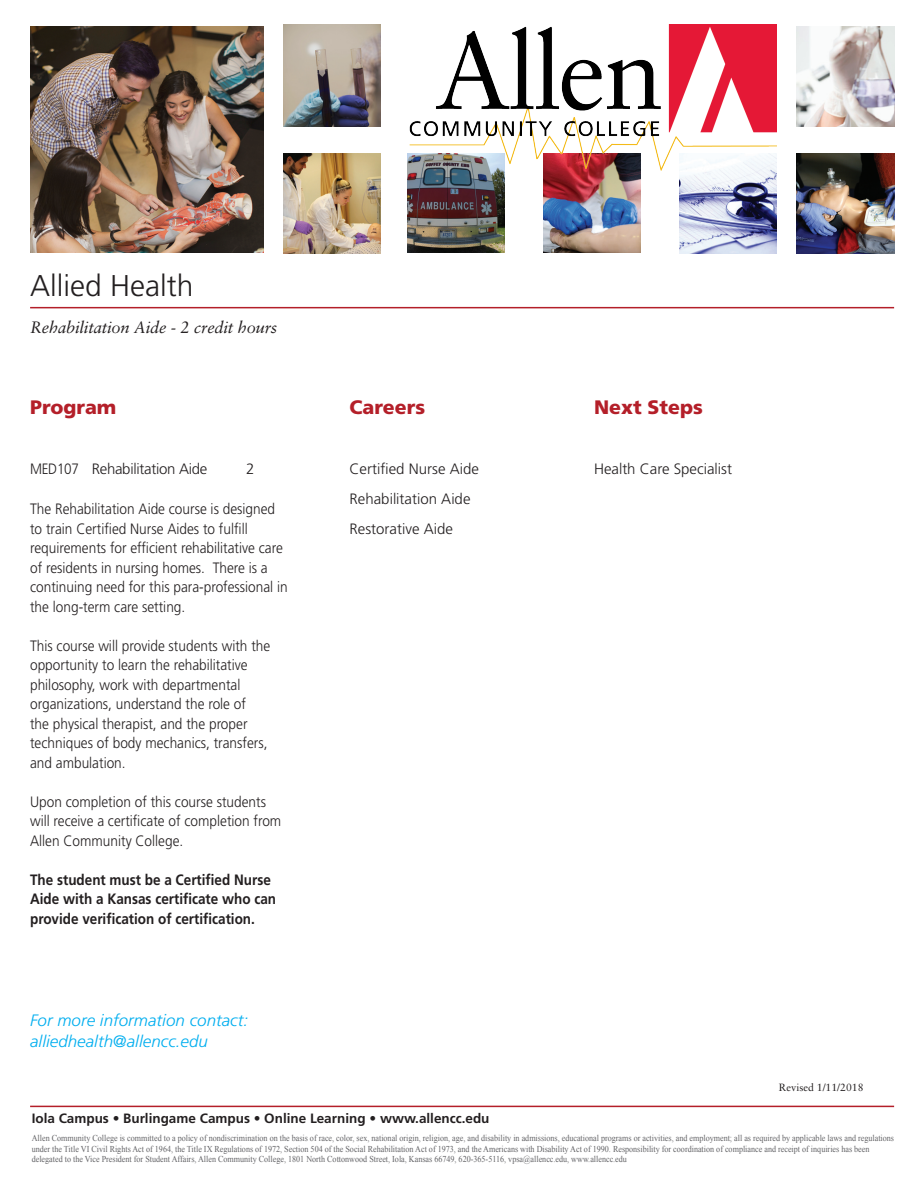
<style>
.page{position:relative;width:918px;height:1188px;background:#fff}
.page>*{position:absolute;margin:0;border:0;box-sizing:border-box;transform-origin:0 0}
.t1{font:300 30px "Frutiger LT Std";color:#231f20}
.t2{font:900 19.5px "Frutiger LT Std";color:#b41f29}
.t3{font:italic 300 16.5px/21px "Frutiger LT Std";color:#00aeef}
.t4{font:italic 16.5px "Sabon";letter-spacing:-.01em;color:#231f20}
.t5{font:300 15px/19.5px "Frutiger LT Std";color:#231f20;scale:.91 1}
.t6{font:700 15px/19.5px "Frutiger LT Std";color:#231f20;scale:.9 1}
.t7{font:300 15px/30px "Frutiger LT Std";color:#231f20}
.t8{font:300 15px "Frutiger LT Std";letter-spacing:-.02em;color:#231f20;scale:.9 1}
.t9{font:700 13.5px "Frutiger LT Std";color:#231f20}
.t10{font:10.5px "Sabon";color:#231f20}
.t11{font:9px/10.5px "Times New Roman";color:#636366;scale:.9 1}
</style>
<div class="page">
<hr style="left:30px;top:307px;width:864px;height:1px;background:#b41f29">
<hr style="left:30px;top:1106px;width:864px;height:1px;background:#b41f29">
<img style="left:30px;top:26px;width:233px;height:227px">
<img style="left:797px;top:26px;width:97px;height:100px">
<img style="left:797px;top:154px;width:97px;height:100px">
<img style="left:283px;top:25px;width:98px;height:101px">
<img style="left:679px;top:180px;width:98px;height:74px">
<img style="left:543px;top:180px;width:98px;height:73px">
<img style="left:408px;top:180px;width:97px;height:73px">
<img style="left:283px;top:154px;width:98px;height:100px">
<img style="left:407px;top:25px;width:370px;height:155px">
<h1 class="t1" style="left:30px;top:268px;width:165px">Allied Health</h1>
<h3 class="t4" style="left:30px;top:318px;width:249px">Rehabilitation Aide - 2 credit hours</h3>
<h2 class="t2" style="left:30px;top:395px;width:88px">Program</h2>
<h3 class="t8" style="left:30px;top:460px;width:198px">MED107 Rehabilitation Aide</h3>
<h3 class="t7" style="left:246px;top:454px;width:10px">2</h3>
<p class="t5" style="left:30px;top:499px;width:285px">The Rehabilitation Aide course is designed to train Certified Nurse Aides to fulfill requirements for efficient rehabilitative care of residents in nursing homes. There is a continuing need for this para-professional in the long-term care setting.</p>
<p class="t5" style="left:30px;top:636px;width:265px">This course will provide students with the opportunity to learn the rehabilitative philosophy, work with departmental organizations, understand the role of<br>the physical therapist, and the proper techniques of body mechanics, transfers, and ambulation.</p>
<h3 class="t5" style="left:30px;top:792px;width:278px">Upon completion of this course students will receive a certificate of completion from<br>Allen Community College.</h3>
<h3 class="t6" style="left:30px;top:870px;width:275px">The student must be a Certified Nurse<br>Aide with a Kansas certificate who can provide verification of certification.</h3>
<h3 class="t3" style="left:30px;top:1010px;width:220px">For more information contact: alliedhealth@allencc.edu</h3>
<h2 class="t2" style="left:350px;top:395px;width:77px">Careers</h2>
<h3 class="t7" style="left:350px;top:454px;width:131px">Certified Nurse Aide<br>Rehabilitation Aide<br>Restorative Aide</h3>
<h2 class="t2" style="left:594px;top:395px;width:110px">Next Steps</h2>
<h3 class="t7" style="left:594px;top:454px;width:140px">Health Care Specialist</h3>
<p class="t10" style="left:779px;top:1081px;width:86px">Revised 1/11/2018</p>
<h3 class="t9" style="left:32px;top:1110px;width:459px">Iola Campus • Burlingame Campus • Online Learning • www.allencc.edu</h3>
<p class="t11" style="left:32px;top:1133px;width:960px">Allen Community College is committed to a policy of nondiscrimination on the basis of race, color, sex, national origin, religion, age, and disability in admissions, educational programs or activities, and employment; all as required by applicable laws and regulations under the Title VI Civil Rights Act of 1964, the Title IX Regulations of 1972, Section 504 of the Social Rehabilitation Act of 1973, and the Americans with Disability Act of 1990. Responsibility for coordination of compliance and receipt of inquiries has been delegated to the Vice President for Student Affairs, Allen Community College, 1801 North Cottonwood Street, Iola, Kansas 66749, 620-365-5116, vpsa@allencc.edu, www.allencc.edu</p>
</div>
